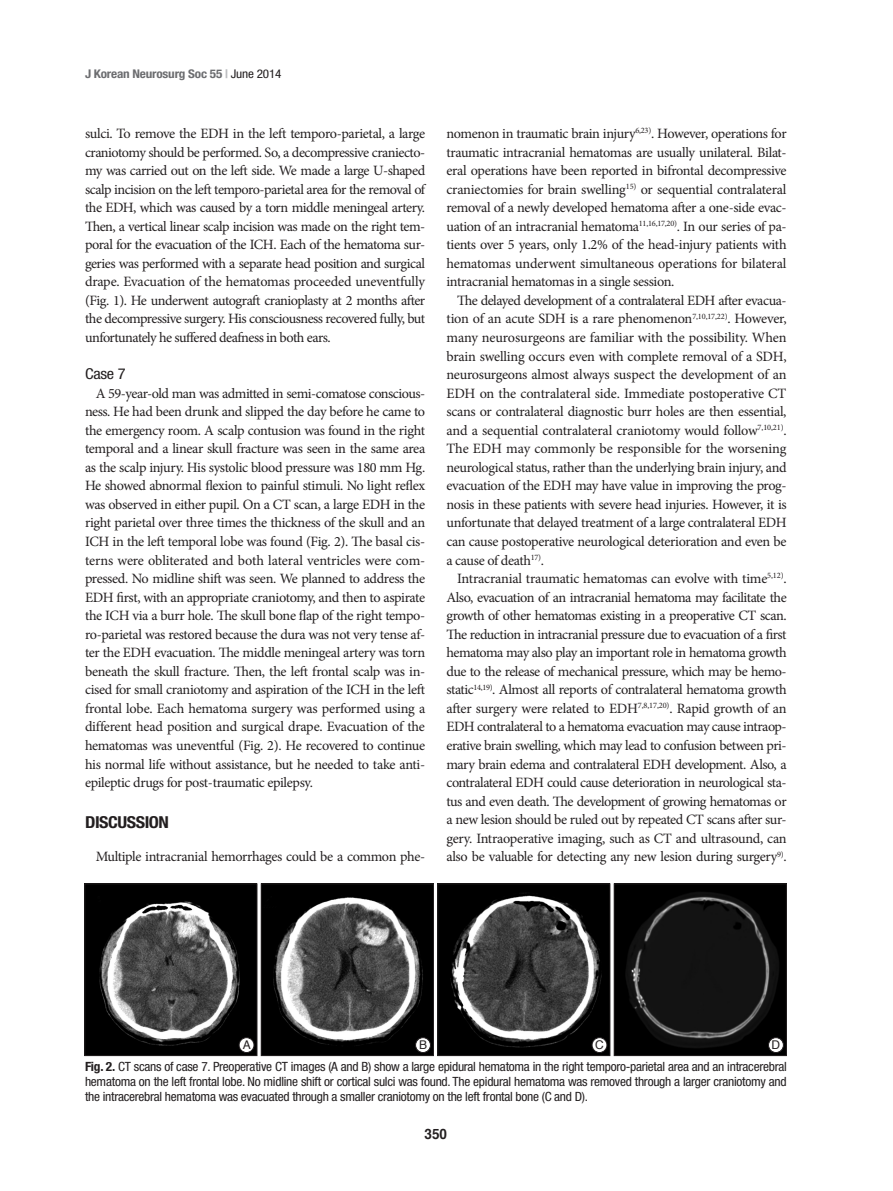
<style>
.page{position:relative;width:893px;height:1191px;background:#fff}
.page>*{position:absolute;margin:0;border:0;box-sizing:border-box;transform-origin:0 0}
.중제_JKNS{font:700 condensed 16.5px "Helvetica Neue LT Std";letter-spacing:-.025em;color:#231f20;scale:1.1 1}
.작은소재_JKNS{font:condensed 15px "Helvetica Neue LT Std";color:#231f20;scale:1.1 1}
.본문_JKNS{font:14.25px/18.6px "Minion Pro";letter-spacing:-.025em;color:#231f20;text-align:justify}
.t1{font:700 14.25px "Helvetica";color:#231f20;scale:.95 1}
.사진설명_JKNS{font:condensed 12.75px/15px "Helvetica Neue LT Std";letter-spacing:-.02em;color:#231f20;text-align:justify;scale:1.05 1}
.t2{font:700 condensed 12px "Helvetica Neue LT Std";letter-spacing:-.015em;color:#6c6d70;scale:1.1 1}
.t3{font:12px "Helvetica";color:#231f20}
.s1{color:#bcbdc0}
.s2{font-weight:400;color:#231f20}
.s3{font-weight:700}
</style>
<div class="page">
<img style="left:87px;top:885px;width:168px;height:168px">
<div style="left:85px;top:883px;width:172px;height:172px;border:1px solid #231f20"></div>
<img style="left:263px;top:885px;width:169px;height:168px">
<div style="left:261px;top:883px;width:173px;height:172px;border:1px solid #231f20"></div>
<img style="left:439px;top:885px;width:169px;height:168px">
<div style="left:437px;top:883px;width:173px;height:172px;border:1px solid #231f20"></div>
<img style="left:616px;top:885px;width:169px;height:168px">
<div style="left:614px;top:883px;width:173px;height:172px;border:1px solid #231f20"></div>
<div style="left:239px;top:1037px;width:15px;height:15px;background:#fff;border-radius:50%"></div>
<div style="left:239px;top:1037px;width:15px;height:15px;border:1px solid #231f20;border-radius:50%"></div>
<div style="left:416px;top:1037px;width:14px;height:15px;background:#fff;border-radius:50%"></div>
<div style="left:415px;top:1037px;width:16px;height:15px;border:1px solid #231f20;border-radius:50%"></div>
<div style="left:592px;top:1037px;width:15px;height:15px;background:#fff;border-radius:50%"></div>
<div style="left:592px;top:1037px;width:15px;height:15px;border:1px solid #231f20;border-radius:50%"></div>
<div style="left:768px;top:1037px;width:15px;height:15px;background:#fff;border-radius:50%"></div>
<div style="left:768px;top:1037px;width:16px;height:15px;border:1px solid #231f20;border-radius:50%"></div>
<p class="t2" style="left:85px;top:66px;width:180px">J Korean Neurosurg Soc 55 <span class="s1">|</span> <span class="s2">June 2014</span></p>
<p class="본문_JKNS" style="left:85px;top:124px;width:342px">sulci. To remove the EDH in the left temporo-parietal, a large craniotomy should be performed. So, a decompressive craniecto&shy;my was carried out on the left side. We made a large U-shaped scalp incision on the left temporo-parietal area for the removal of the EDH, which was caused by a torn middle meningeal artery.<br>Then, a vertical linear scalp incision was made on the right tem&shy;poral for the evacuation of the ICH. Each of the hematoma sur&shy;geries was performed with a separate head position and surgical drape. Evacuation of the hematomas proceeded uneventfully (Fig. 1). He underwent autograft cranioplasty at 2 months after the decompressive surgery. His consciousness recovered fully, but unfortunately he suffered deafness in both ears.</p>
<p class="작은소재_JKNS" style="left:85px;top:365px;width:38px">Case 7</p>
<p class="본문_JKNS" style="left:85px;top:384px;width:342px;text-indent:11px">A 59-year-old man was admitted in semi-comatose conscious&shy;ness. He had been drunk and slipped the day before he came to the emergency room. A scalp contusion was found in the right temporal and a linear skull fracture was seen in the same area as the scalp injury. His systolic blood pressure was 180 mm Hg.<br>He showed abnormal flexion to painful stimuli. No light reflex was observed in either pupil. On a CT scan, a large EDH in the right parietal over three times the thickness of the skull and an ICH in the left temporal lobe was found (Fig. 2). The basal cis&shy;terns were obliterated and both lateral ventricles were com&shy;pressed. No midline shift was seen. We planned to address the EDH first, with an appropriate craniotomy, and then to aspirate the ICH via a burr hole. The skull bone flap of the right tempo&shy;ro-parietal was restored because the dura was not very tense af&shy;ter the EDH evacuation. The middle meningeal artery was torn beneath the skull fracture. Then, the left frontal scalp was in&shy;cised for small craniotomy and aspiration of the ICH in the left frontal lobe. Each hematoma surgery was performed using a different head position and surgical drape. Evacuation of the hematomas was uneventful (Fig. 2). He recovered to continue his normal life without assistance, but he needed to take anti&shy;epileptic drugs for post-traumatic epilepsy.</p>
<p class="중제_JKNS" style="left:85px;top:812px;width:78px">DISCUSSION</p>
<p class="본문_JKNS" style="left:96px;top:847px;width:331px">Multiple intracranial hemorrhages could be a common phe-</p>
<p class="본문_JKNS" style="left:446px;top:124px;width:342px">nomenon in traumatic brain injury<sup>6,23)</sup>. However, operations for traumatic intracranial hematomas are usually unilateral. Bilat&shy;eral operations have been reported in bifrontal decompressive craniectomies for brain swelling<sup>15)</sup> or sequential contralateral removal of a newly developed hematoma after a one-side evac&shy;uation of an intracranial hematoma<sup>11,16,17,20)</sup>. In our series of pa&shy;tients over 5 years, only 1.2% of the head-injury patients with hematomas underwent simultaneous operations for bilateral intracranial hematomas in a single session.</p>
<p class="본문_JKNS" style="left:446px;top:291px;width:342px;text-indent:11px">The delayed development of a contralateral EDH after evacua&shy;tion of an acute SDH is a rare phenomenon<sup>7,10,17,22)</sup>. However, many neurosurgeons are familiar with the possibility. When brain swelling occurs even with complete removal of a SDH, neurosurgeons almost always suspect the development of an EDH on the contralateral side. Immediate postoperative CT scans or contralateral diagnostic burr holes are then essential, and a sequential contralateral craniotomy would follow<sup>7,10,21)</sup>.<br>The EDH may commonly be responsible for the worsening neurological status, rather than the underlying brain injury, and evacuation of the EDH may have value in improving the prog&shy;nosis in these patients with severe head injuries. However, it is unfortunate that delayed treatment of a large contralateral EDH can cause postoperative neurological deterioration and even be a cause of death<sup>17)</sup>.</p>
<p class="본문_JKNS" style="left:446px;top:569px;width:342px;text-indent:11px">Intracranial traumatic hematomas can evolve with time<sup>5,12)</sup>.<br>Also, evacuation of an intracranial hematoma may facilitate the growth of other hematomas existing in a preoperative CT scan.<br>The reduction in intracranial pressure due to evacuation of a first hematoma may also play an important role in hematoma growth due to the release of mechanical pressure, which may be hemo&shy;static<sup>14,19)</sup>. Almost all reports of contralateral hematoma growth after surgery were related to EDH<sup>7,8,17,20)</sup>. Rapid growth of an EDH contralateral to a hematoma evacuation may cause intraop&shy;erative brain swelling, which may lead to confusion between pri&shy;mary brain edema and contralateral EDH development. Also, a contralateral EDH could cause deterioration in neurological sta&shy;tus and even death. The development of growing hematomas or a new lesion should be ruled out by repeated CT scans after sur&shy;gery. Intraoperative imaging, such as CT and ultrasound, can also be valuable for detecting any new lesion during surgery<sup>9)</sup>.</p>
<p class="t3" style="left:243px;top:1036px;width:10px">A</p>
<p class="t3" style="left:419px;top:1036px;width:10px">B</p>
<p class="t3" style="left:595px;top:1036px;width:10px">C</p>
<p class="t3" style="left:772px;top:1036px;width:10px">D</p>
<p class="사진설명_JKNS" style="left:85px;top:1058px;width:670px"><span class="s3">Fig. 2.</span> CT scans of case 7. Preoperative CT images (A and B) show a large epidural hematoma in the right temporo-parietal area and an intracerebral hematoma on the left frontal lobe. No midline shift or cortical sulci was found. The epidural hematoma was removed through a larger craniotomy and the intracerebral hematoma was evacuated through a smaller craniotomy on the left frontal bone (C and D).</p>
<p class="t1" style="left:425px;top:1123px;width:25px">350</p>
</div>
